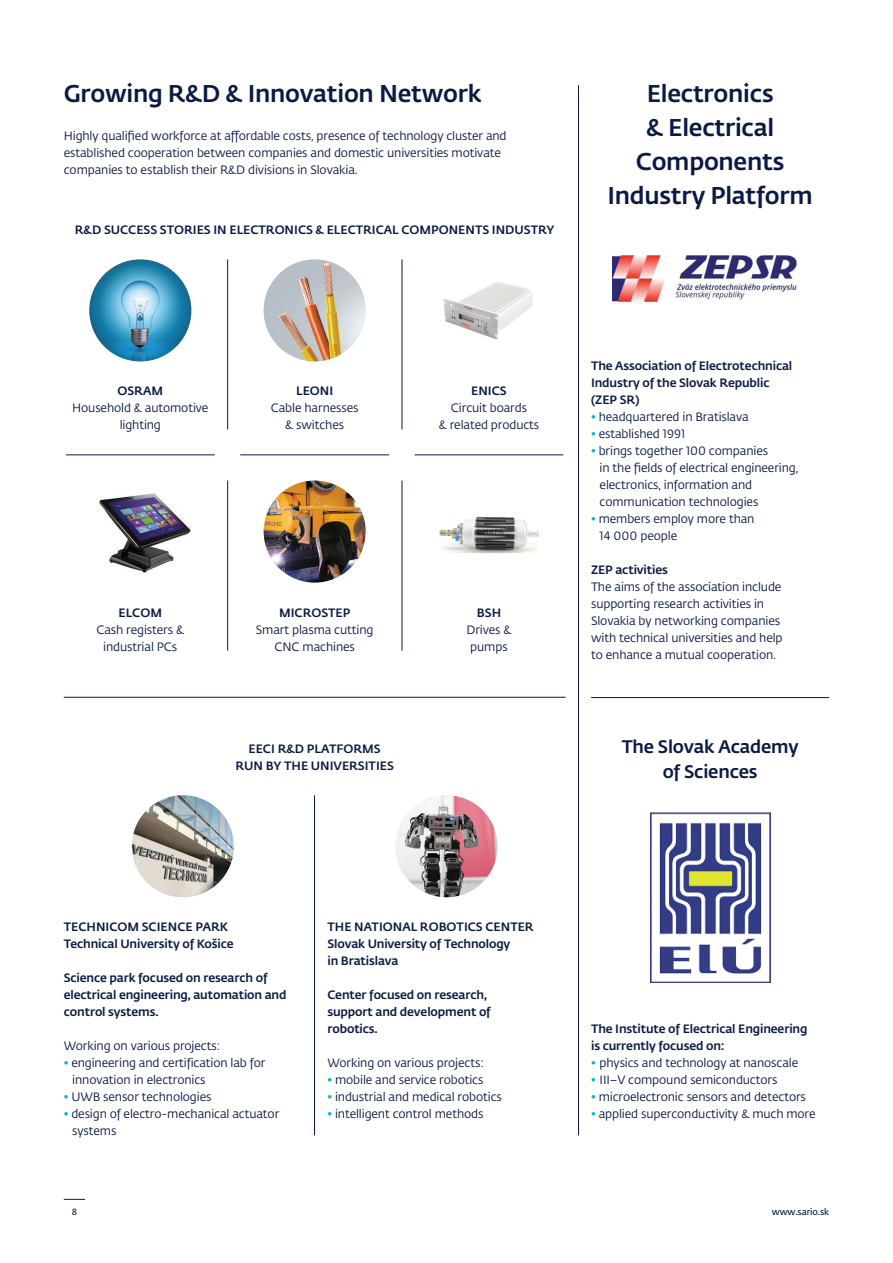
<style>
.page{position:relative;width:893px;height:1263px;background:#fff}
.page>*{position:absolute;margin:0;border:0;box-sizing:border-box;transform-origin:0 0}
.t1{font:500 24px/34px "Fedra Sans Pro";letter-spacing:-.01em;color:#0b1a44;text-align:center}
.t2{font:500 18px/25.5px "Fedra Sans Pro";letter-spacing:-.01em;color:#0b1a44;text-align:center}
.t3{font:12px/17px "Fedra Sans Pro";letter-spacing:-.01em;color:#0b1a44}
.t4{font:500 12px/17px "Fedra Sans Pro";color:#0b1a44}
.t5{font:600 9px "Fedra Sans Pro";letter-spacing:-.01em;color:#0b1a44}
.s1{color:#00aeef}
</style>
<div class="page">
<svg style="left:64px;top:1199px;width:21px;height:1px"></svg>
<hr style="left:314px;top:795px;width:1px;height:340px;background:#0b1a44">
<hr style="left:578px;top:85px;width:1px;height:1050px;background:#0b1a44">
<img style="left:89px;top:259px;width:102px;height:102px;border-radius:51px">
<img style="left:89px;top:480px;width:102px;height:103px;border-radius:51px">
<img style="left:264px;top:259px;width:102px;height:102px;border-radius:51px">
<img style="left:264px;top:480px;width:102px;height:103px;border-radius:51px">
<img style="left:443px;top:282px;width:90px;height:58px">
<img style="left:438px;top:480px;width:102px;height:103px;border-radius:51px">
<img style="left:395px;top:795px;width:102px;height:102px;border-radius:51px">
<img style="left:132px;top:795px;width:102px;height:102px;border-radius:51px">
<hr style="left:591px;top:697px;width:238px;height:1px;background:#0b1a44">
<hr style="left:66px;top:455px;width:149px;height:1px;background:#0b1a44">
<hr style="left:240px;top:455px;width:149px;height:1px;background:#0b1a44">
<hr style="left:415px;top:455px;width:148px;height:1px;background:#0b1a44">
<hr style="left:64px;top:697px;width:502px;height:1px;background:#0b1a44">
<hr style="left:227px;top:259px;width:1px;height:170px;background:#0b1a44">
<hr style="left:227px;top:480px;width:1px;height:171px;background:#0b1a44">
<hr style="left:402px;top:259px;width:1px;height:170px;background:#0b1a44">
<hr style="left:402px;top:480px;width:1px;height:171px;background:#0b1a44">
<img style="left:612px;top:255px;width:184px;height:47px">
<img style="left:650px;top:812px;width:121px;height:170px">
<h1 class="t1" style="left:64px;top:75px;width:419px">Growing R&amp;D &amp; Innovation Network</h1>
<p class="t3" style="left:64px;top:127px;width:444px">Highly qualified workforce at affordable costs, presence of technology cluster and established cooperation between companies and domestic universities motivate companies to establish their R&amp;D divisions in Slovakia.</p>
<p class="t4" style="left:75px;top:220px;width:481px">R&amp;D SUCCESS STORIES IN ELECTRONICS &amp; ELECTRICAL COMPONENTS INDUSTRY</p>
<h1 class="t1" style="left:607px;top:75px;width:207px">Electronics<br>&amp; Electrical<br>Components<br>Industry Platform</h1>
<p class="t4" style="left:118px;top:382px;width:47px">OSRAM</p>
<p class="t3" style="left:72px;top:399px;width:138px;text-align:center">Household &amp; automotive lighting</p>
<p class="t4" style="left:296px;top:382px;width:39px">LEONI</p>
<p class="t3" style="left:271px;top:399px;width:89px;text-align:center">Cable harnesses &amp; switches</p>
<p class="t4" style="left:471px;top:382px;width:37px">ENICS</p>
<p class="t3" style="left:439px;top:399px;width:102px;text-align:center">Circuit boards<br>&amp; related products</p>
<p class="t4" style="left:119px;top:603px;width:45px">ELCOM</p>
<p class="t3" style="left:96px;top:620px;width:89px;text-align:center">Cash registers &amp; industrial PCs</p>
<p class="t4" style="left:279px;top:603px;width:73px">MICROSTEP</p>
<p class="t3" style="left:256px;top:620px;width:119px;text-align:center">Smart plasma cutting<br>CNC machines</p>
<p class="t4" style="left:235px;top:739px;width:160px;text-align:center">EECI R&amp;D PLATFORMS<br>RUN BY THE UNIVERSITIES</p>
<p class="t4" style="left:477px;top:603px;width:26px">BSH</p>
<p class="t3" style="left:466px;top:620px;width:47px;text-align:center">Drives &amp; pumps</p>
<p class="t4" style="left:591px;top:356px;width:203px">The Association of Electrotechnical<br>Industry of the Slovak Republic (ZEP SR)</p>
<p class="t3" style="left:591px;top:408px;width:159px"><span class="s1">•</span> headquartered in Bratislava</p>
<p class="t3" style="left:591px;top:425px;width:96px"><span class="s1">•</span> established 1991</p>
<p class="t3" style="left:600px;top:442px;width:200px;text-indent:-9px"><span class="s1">•</span> brings together 100 companies<br>in the fields of electrical engineering, electronics, information and communication technologies</p>
<p class="t3" style="left:600px;top:510px;width:156px;text-indent:-9px"><span class="s1">•</span> members employ more than<br>14 000 people</p>
<p class="t4" style="left:591px;top:561px;width:78px">ZEP activities</p>
<p class="t3" style="left:591px;top:578px;width:193px">The aims of the association include supporting research activities in Slovakia by networking companies with technical universities and help to enhance a mutual cooperation.</p>
<h2 class="t2" style="left:622px;top:732px;width:178px">The Slovak Academy of Sciences</h2>
<p class="t4" style="left:64px;top:918px;width:171px">TECHNICOM SCIENCE PARK<br>Technical University of Košice</p>
<p class="t4" style="left:64px;top:969px;width:224px">Science park focused on research of electrical engineering, automation and control systems.</p>
<p class="t3" style="left:64px;top:1037px;width:158px">Working on various projects:</p>
<p class="t3" style="left:72px;top:1054px;width:195px;text-indent:-9px"><span class="s1">•</span> engineering and certification lab for innovation in electronics</p>
<p class="t3" style="left:64px;top:1088px;width:149px"><span class="s1">•</span> UWB sensor technologies</p>
<p class="t3" style="left:72px;top:1105px;width:209px;text-indent:-9px"><span class="s1">•</span> design of electro-mechanical actuator systems</p>
<p class="t4" style="left:327px;top:918px;width:208px">THE NATIONAL ROBOTICS CENTER<br>Slovak University of Technology<br>in Bratislava</p>
<p class="t4" style="left:327px;top:986px;width:165px">Center focused on research, support and development of robotics.</p>
<p class="t3" style="left:327px;top:1054px;width:158px">Working on various projects:</p>
<p class="t3" style="left:327px;top:1071px;width:158px"><span class="s1">•</span> mobile and service robotics</p>
<p class="t3" style="left:327px;top:1088px;width:176px"><span class="s1">•</span> industrial and medical robotics</p>
<p class="t3" style="left:327px;top:1105px;width:157px"><span class="s1">•</span> intelligent control methods</p>
<p class="t4" style="left:591px;top:1020px;width:218px">The Institute of Electrical Engineering is currently focused on:</p>
<p class="t3" style="left:591px;top:1054px;width:209px"><span class="s1">•</span> physics and technology at nanoscale</p>
<p class="t3" style="left:591px;top:1071px;width:188px"><span class="s1">•</span> III–V compound semiconductors</p>
<p class="t3" style="left:591px;top:1088px;width:216px"><span class="s1">•</span> microelectronic sensors and detectors</p>
<p class="t3" style="left:591px;top:1105px;width:226px"><span class="s1">•</span> applied superconductivity &amp; much more</p>
<p class="t5" style="left:72px;top:1205px;width:7px">8</p>
<p class="t5" style="left:772px;top:1205px;width:59px">www.sario.sk</p>
</div>
